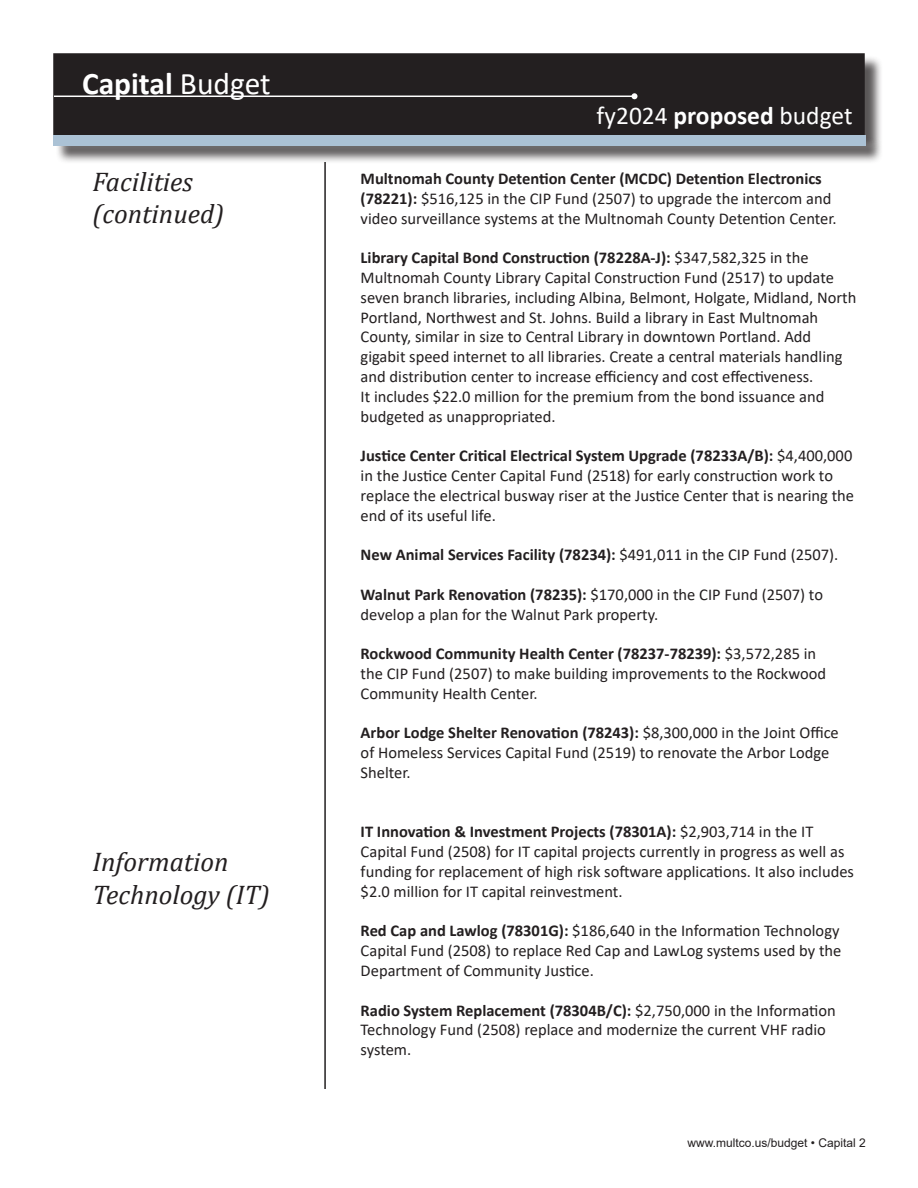
<style>
.page{position:relative;width:918px;height:1188px;background:#fff}
.page>*{position:absolute;margin:0;border:0;box-sizing:border-box;transform-origin:0 0}
.t1{font:700 31.5px "Calibri";color:#fff}
.Headers_for_TOC_-_Le{font:italic 27px/32.4px "Cambria";color:#231f20}
.t2{font:25.5px "Calibri";color:#fff}
.Body_Text{font:16.5px/19.8px "Calibri";color:#231f20}
.Body_Text-2{font:700 16.5px "Calibri";color:#231f20}
.t3{font:12px "Arial";color:#231f20}
.s1{font-weight:400}
.s2{font-weight:700}
</style>
<div class="page">
<hr style="left:324px;top:162px;width:2px;height:927px;background:#231f20">
<div style="left:54px;top:54px;width:810px;height:80px;background:#231f20"></div>
<div style="left:53px;top:53px;width:812px;height:82px;border:2px solid #231f20"></div>
<hr style="left:54px;top:96px;width:580px;height:1px;background:#fff">
<svg style="left:632px;top:93px;width:6px;height:6px"></svg>
<div style="left:55px;top:137px;width:829px;height:27px;background:#231f20;opacity:.75"></div>
<div style="left:53px;top:135px;width:812px;height:10px;background:#abc2d5"></div>
<h1 class="t1" style="left:82px;top:61px;width:190px">Capital <span class="s1">Budget</span></h1>
<p class="Headers_for_TOC_-_Le" style="left:93px;top:164px;width:133px">Facilities (continued)</p>
<p class="Headers_for_TOC_-_Le" style="left:93px;top:845px;width:179px">Information<br>Technology (IT)</p>
<h3 class="t2" style="left:597px;top:98px;width:257px">fy2024 <span class="s2">proposed</span> budget</h3>
<p class="Body_Text" style="left:361px;top:168px;width:478px"><span class="s2">Multnomah County Detention Center (MCDC) Detention Electronics (78221):</span> $516,125 in the CIP Fund (2507) to upgrade the intercom and video surveillance systems at the Multnomah County Detention Center.</p>
<p class="Body_Text" style="left:361px;top:247px;width:497px"><span class="s2">Library Capital Bond Construction (78228A-J):</span> $347,582,325 in the Multnomah County Library Capital Construction Fund (2517) to update seven branch libraries, including Albina, Belmont, Holgate, Midland, North Portland, Northwest and St. Johns. Build a library in East Multnomah County, similar in size to Central Library in downtown Portland. Add gigabit speed internet to all libraries. Create a central materials handling and distribution center to increase efficiency and cost effectiveness.<br>It includes $22.0 million for the premium from the bond issuance and budgeted as unappropriated.</p>
<p class="Body_Text" style="left:361px;top:445px;width:495px"><span class="s2">Justice Center Critical Electrical System Upgrade (78233A/B):</span> $4,400,000 in the Justice Center Capital Fund (2518) for early construction work to replace the electrical busway riser at the Justice Center that is nearing the end of its useful life.</p>
<p class="Body_Text-2" style="left:361px;top:543px;width:479px">New Animal Services Facility (78234): <span class="s1">$491,011 in the CIP Fund (2507).</span></p>
<p class="Body_Text" style="left:361px;top:584px;width:464px"><span class="s2">Walnut Park Renovation (78235):</span> $170,000 in the CIP Fund (2507) to develop a plan for the Walnut Park property.</p>
<p class="Body_Text" style="left:361px;top:643px;width:467px"><span class="s2">Rockwood Community Health Center (78237-78239):</span> $3,572,285 in the CIP Fund (2507) to make building improvements to the Rockwood<br>Community Health Center.</p>
<p class="Body_Text" style="left:361px;top:723px;width:480px"><span class="s2">Arbor Lodge Shelter Renovation (78243):</span> $8,300,000 in the Joint Office of Homeless Services Capital Fund (2519) to renovate the Arbor Lodge<br>Shelter.</p>
<p class="Body_Text" style="left:361px;top:822px;width:495px"><span class="s2">IT Innovation &amp; Investment Projects (78301A):</span> $2,903,714 in the IT Capital Fund (2508) for IT capital projects currently in progress as well as funding for replacement of high risk software applications. It also includes $2.0 million for IT capital reinvestment.</p>
<p class="Body_Text" style="left:361px;top:921px;width:482px;text-align:justify"><span class="s2">Red Cap and Lawlog (78301G):</span> $186,640 in the Information Technology Capital Fund (2508) to replace Red Cap and LawLog systems used by the Department of Community Justice.</p>
<p class="Body_Text" style="left:361px;top:1000px;width:477px"><span class="s2">Radio System Replacement (78304B/C):</span> $2,750,000 in the Information<br>Technology Fund (2508) replace and modernize the current VHF radio system.</p>
<p class="t3" style="left:687px;top:1135px;width:180px">www.multco.us/budget • Capital 2</p>
</div>
